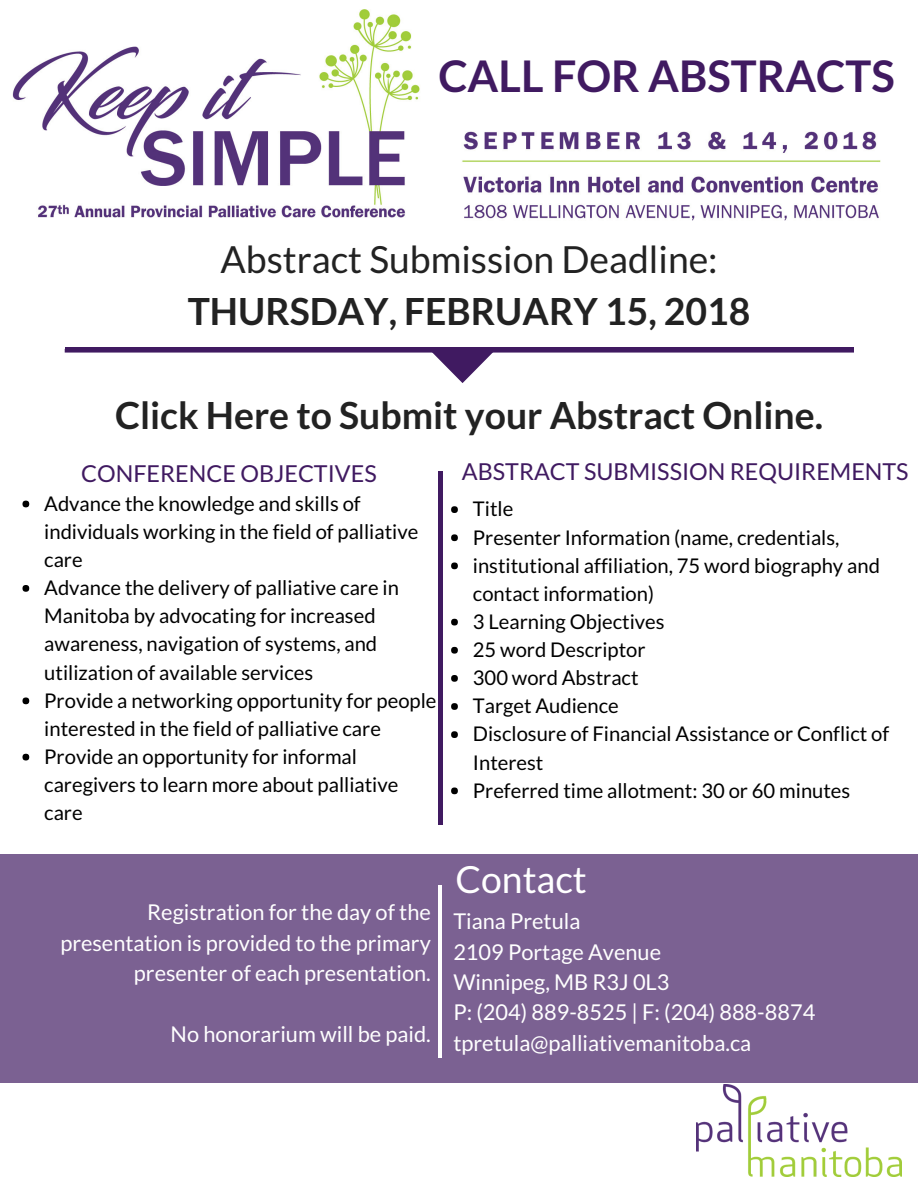
<style>
.page{position:relative;width:918px;height:1188px;background:#fff}
.page>*{position:absolute;margin:0;border:0;box-sizing:border-box;transform-origin:0 0}
.t1{font:700 43.65px "Lato";color:#401a61}
.t2{font:700 37.35px "Lato";color:#222}
.t3{font:37.35px "Lato";color:#222}
.t4{font:37.35px "Lato";color:#fff}
.t5{font:23.4px "Lato";color:#401a61}
.t6{font:21.75px/30.3px "Lato";color:#fff}
.t7{font:20.25px/28.2px "Lato";color:#000}
</style>
<div class="page">
<svg style="left:65px;top:351px;width:789px;height:32px"></svg>
<hr style="left:65px;top:347px;width:789px;height:4px;background:#401a61">
<div style="left:0;top:854px;width:918px;height:228px;background:#7b6192"></div>
<hr style="left:439px;top:885px;width:3px;height:172px;background:#fff">
<img style="left:696px;top:1084px;width:205px;height:93px">
<img style="left:12px;top:9px;width:869px;height:212px">
<div style="left:451px;top:506px;width:7px;height:7px;background:#000;border-radius:50%"></div>
<div style="left:451px;top:534px;width:7px;height:7px;background:#000;border-radius:50%"></div>
<div style="left:451px;top:562px;width:7px;height:7px;background:#000;border-radius:50%"></div>
<div style="left:451px;top:619px;width:7px;height:7px;background:#000;border-radius:50%"></div>
<div style="left:451px;top:647px;width:7px;height:7px;background:#000;border-radius:50%"></div>
<div style="left:451px;top:675px;width:7px;height:7px;background:#000;border-radius:50%"></div>
<div style="left:451px;top:703px;width:7px;height:7px;background:#000;border-radius:50%"></div>
<div style="left:451px;top:731px;width:7px;height:7px;background:#000;border-radius:50%"></div>
<div style="left:451px;top:788px;width:7px;height:6px;background:#000;border-radius:50%"></div>
<div style="left:22px;top:501px;width:7px;height:6px;background:#000;border-radius:50%"></div>
<div style="left:22px;top:585px;width:7px;height:7px;background:#000;border-radius:50%"></div>
<div style="left:22px;top:698px;width:7px;height:6px;background:#000;border-radius:50%"></div>
<div style="left:22px;top:754px;width:7px;height:6px;background:#000;border-radius:50%"></div>
<div style="left:438px;top:471px;width:5px;height:354px;background:#401a61"></div>
<h1 class="t1" style="left:438px;top:49px;width:458px">CALL FOR ABSTRACTS</h1>
<h2 class="t3" style="left:221px;top:237px;width:499px">Abstract Submission Deadline:</h2>
<h2 class="t2" style="left:188px;top:288px;width:564px">THURSDAY, FEBRUARY 15, 2018</h2>
<h2 class="t2" style="left:115px;top:392px;width:710px">Click Here to Submit your Abstract Online.</h2>
<p class="t5" style="left:81px;top:458px;width:297px">CONFERENCE OBJECTIVES</p>
<p class="t7" style="left:44px;top:489px;width:394px">Advance the knowledge and skills of individuals working in the field of palliative care<br>Advance the delivery of palliative care in Manitoba by advocating for increased awareness, navigation of systems, and utilization of available services<br>Provide a networking opportunity for people interested in the field of palliative care Provide an opportunity for informal caregivers to learn more about palliative care</p>
<p class="t5" style="left:462px;top:457px;width:448px">ABSTRACT SUBMISSION REQUIREMENTS</p>
<p class="t7" style="left:473px;top:494px;width:418px">Title<br>Presenter Information (name, credentials, institutional affiliation, 75 word biography and contact information)<br>3 Learning Objectives<br>25 word Descriptor<br>300 word Abstract<br>Target Audience<br>Disclosure of Financial Assistance or Conflict of<br>Interest<br>Preferred time allotment: 30 or 60 minutes</p>
<p class="t6" style="left:60px;top:897px;width:372px;text-align:right">Registration for the day of the presentation is provided to the primary presenter of each presentation.</p>
<p class="t6" style="left:171px;top:1018px;width:262px">No honorarium will be paid.</p>
<h2 class="t4" style="left:456px;top:856px;width:133px">Contact</h2>
<p class="t6" style="left:453px;top:906px;width:363px">Tiana Pretula<br>2109 Portage Avenue<br>Winnipeg, MB R3J 0L3<br>P: (204) 889-8525 | F: (204) 888-8874 tpretula@palliativemanitoba.ca</p>
</div>
